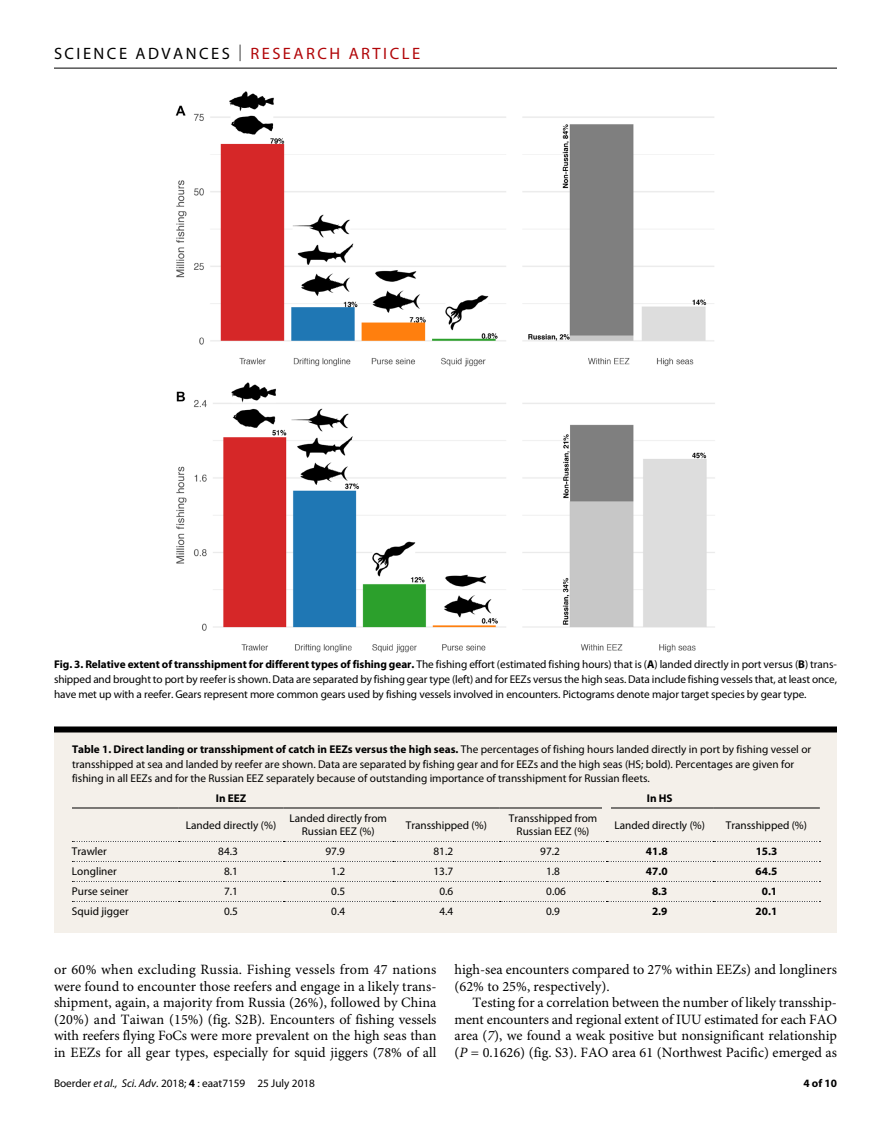
<style>
.page{position:relative;width:891px;height:1134px;background:#fff}
.page>*{position:absolute;margin:0;border:0;box-sizing:border-box;transform-origin:0 0}
.t1{font:16.5px "Myriad Pro";letter-spacing:.15em;color:#000}
.t2{font:14.25px/16.5px "Minion Pro";color:#000;text-align:justify}
.t3{font:11.25px/14.2px "Myriad Pro";color:#000;text-align:center}
.t4{font:700 11.25px "Myriad Pro";color:#000}
.s1{font-weight:300}
.s2{color:#b10508}
.s3{font-weight:700}
.s4{font-style:italic}
</style>
<div class="page">
<hr style="left:54px;top:68px;width:783px;height:1px;background:#000">
<div style="left:54px;top:728px;width:783px;height:205px;background:#f4f0ea"></div>
<div style="left:54px;top:726px;width:783px;height:6px;background:#000"></div>
<hr style="left:72px;top:808px;width:107px;height:1px;background:#000">
<hr style="left:179px;top:808px;width:104px;height:1px;background:#000">
<hr style="left:284px;top:808px;width:109px;height:1px;background:#000">
<hr style="left:393px;top:808px;width:107px;height:1px;background:#000">
<hr style="left:500px;top:808px;width:106px;height:1px;background:#000">
<hr style="left:606px;top:808px;width:107px;height:1px;background:#000">
<hr style="left:713px;top:808px;width:107px;height:1px;background:#000">
<svg style="left:72px;top:841px;width:748px;height:1px"></svg>
<svg style="left:72px;top:861px;width:748px;height:1px"></svg>
<svg style="left:72px;top:881px;width:748px;height:1px"></svg>
<svg style="left:72px;top:901px;width:748px;height:1px"></svg>
<img style="left:176px;top:91px;width:539px;height:562px">
<div style="left:602px;top:802px;width:9px;height:21px;background:#f4f0ea"></div>
<h1 class="t1" style="left:54px;top:40px;width:368px">SCIENCE ADVANCES <span class="s1">|</span> <span class="s2">RESEARCH ARTICLE</span></h1>
<p class="t3" style="left:54px;top:657px;width:785px;line-height:15px;text-align:justify"><span class="s3">Fig. 3. Relative extent of transshipment for different types of fishing gear.</span> The fishing effort (estimated fishing hours) that is (<span class="s3">A</span>) landed directly in port versus (<span class="s3">B</span>) trans&shy;shipped and brought to port by reefer is shown. Data are separated by fishing gear type (left) and for EEZs versus the high seas. Data include fishing vessels that, at least once, have met up with a reefer. Gears represent more common gears used by fishing vessels involved in encounters. Pictograms denote major target species by gear type.</p>
<p class="t3" style="left:72px;top:743px;width:741px;text-align:left"><span class="s3">Table 1. Direct landing or transshipment of catch in EEZs versus the high seas.</span> The percentages of fishing hours landed directly in port by fishing vessel or transshipped at sea and landed by reefer are shown. Data are separated by fishing gear and for EEZs and the high seas (HS; bold). Percentages are given for fishing in all EEZs and for the Russian EEZ separately because of outstanding importance of transshipment for Russian fleets.</p>
<p class="t4" style="left:216px;top:789px;width:32px">In EEZ</p>
<p class="t4" style="left:647px;top:789px;width:27px">In HS</p>
<p class="t3" style="left:186px;top:818px;width:92px">Landed directly (%)</p>
<p class="t3" style="left:289px;top:812px;width:99px;line-height:13.5px">Landed directly from<br>Russian EEZ (%)</p>
<p class="t3" style="left:406px;top:818px;width:83px">Transshipped (%)</p>
<p class="t3" style="left:509px;top:812px;width:90px;line-height:13.5px">Transshipped from<br>Russian EEZ (%)</p>
<p class="t3" style="left:615px;top:818px;width:92px">Landed directly (%)</p>
<p class="t3" style="left:726px;top:818px;width:83px">Transshipped (%)</p>
<p class="t3" style="left:72px;top:845px;width:36px">Trawler</p>
<p class="t3" style="left:218px;top:845px;width:21px">84.3</p>
<p class="t3" style="left:325px;top:845px;width:21px">97.9</p>
<p class="t3" style="left:434px;top:845px;width:21px">81.2</p>
<p class="t3" style="left:540px;top:845px;width:21px">97.2</p>
<p class="t4" style="left:646px;top:843px;width:23px">41.8</p>
<p class="t4" style="left:756px;top:843px;width:23px">15.3</p>
<p class="t3" style="left:72px;top:865px;width:46px">Longliner</p>
<p class="t3" style="left:224px;top:865px;width:15px">8.1</p>
<p class="t3" style="left:331px;top:865px;width:15px">1.2</p>
<p class="t3" style="left:434px;top:865px;width:21px">13.7</p>
<p class="t3" style="left:546px;top:865px;width:15px">1.8</p>
<p class="t4" style="left:646px;top:863px;width:23px">47.0</p>
<p class="t4" style="left:756px;top:863px;width:23px">64.5</p>
<p class="t3" style="left:72px;top:885px;width:58px">Purse seiner</p>
<p class="t3" style="left:224px;top:885px;width:15px">7.1</p>
<p class="t3" style="left:331px;top:885px;width:15px">0.5</p>
<p class="t3" style="left:439px;top:885px;width:15px">0.6</p>
<p class="t3" style="left:546px;top:885px;width:21px">0.06</p>
<p class="t4" style="left:652px;top:883px;width:17px">8.3</p>
<p class="t4" style="left:762px;top:883px;width:17px">0.1</p>
<p class="t3" style="left:72px;top:905px;width:58px">Squid jigger</p>
<p class="t3" style="left:224px;top:905px;width:15px">0.5</p>
<p class="t3" style="left:331px;top:905px;width:15px">0.4</p>
<p class="t3" style="left:439px;top:905px;width:15px">4.4</p>
<p class="t3" style="left:546px;top:905px;width:15px">0.9</p>
<p class="t4" style="left:652px;top:903px;width:17px">2.9</p>
<p class="t4" style="left:756px;top:903px;width:23px">20.1</p>
<p class="t2" style="left:54px;top:963px;width:384px">or 60% when excluding Russia. Fishing vessels from 47 nations were found to encounter those reefers and engage in a likely trans&shy;shipment, again, a majority from Russia (26%), followed by China (20%) and Taiwan (15%) (fig. S2B). Encounters of fishing vessels with reefers flying FoCs were more prevalent on the high seas than in EEZs for all gear types, especially for squid jiggers (78% of all</p>
<p class="t2" style="left:454px;top:963px;width:384px">high-sea encounters compared to 27% within EEZs) and longliners (62% to 25%, respectively).</p>
<p class="t2" style="left:454px;top:996px;width:384px;text-indent:18px">Testing for a correlation between the number of likely transship&shy;ment encounters and regional extent of IUU estimated for each FAO area (<span class="s4">7</span>), we found a weak positive but nonsignificant relationship (<span class="s4">P</span> = 0.1626) (fig. S3). FAO area 61 (Northwest Pacific) emerged as</p>
<p class="t3" style="left:54px;top:1076px;width:263px">Boerder <span class="s4">et al., Sci. Adv.</span> 2018; <span class="s3">4</span> : eaat7159 25 July 2018</p>
<p class="t4" style="left:803px;top:1074px;width:35px">4 of 10</p>
</div>
